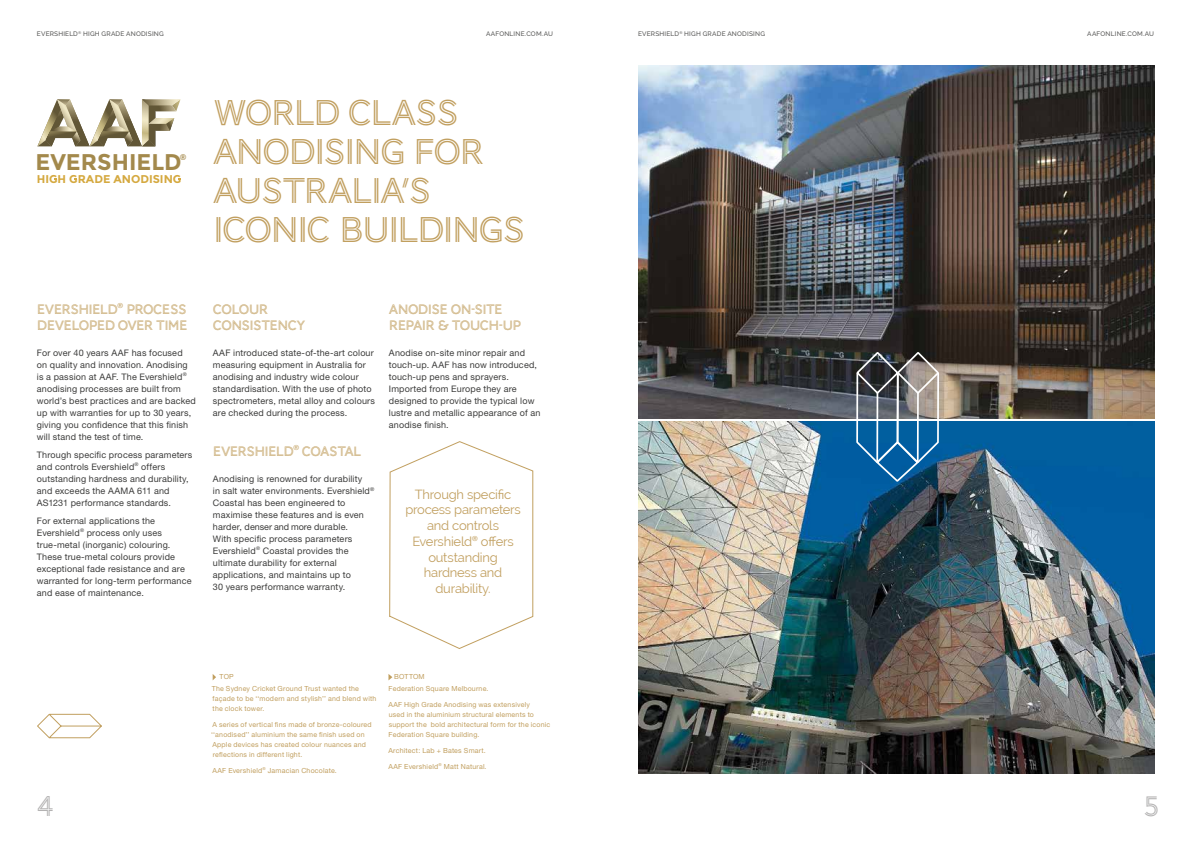
<style>
.page{position:relative;width:1191px;height:842px;background:#fff}
.page>*{position:absolute;margin:0;border:0;box-sizing:border-box;transform-origin:0 0}
.t1{font:37px/39px "AW Conqueror Inline";letter-spacing:-.065em;color:#c19f5f}
.t2{font:29px "AW Conqueror Inline";color:#b3b2b2}
.t3{font:700 22.7px "Montserrat";color:#a3894c}
.t4{font:14px/16px "AW Conqueror Inline";letter-spacing:-.055em;color:#c19f5f}
.t5{font:13px/15.8px "Raleway";letter-spacing:-.02em;color:#c19f5f;text-align:center}
.t6{font:700 11.3px "Montserrat";color:#d5a940}
.t7{font:9px/12px "Helvetica Neue";letter-spacing:.02em;color:#3c3c3b}
.t8{font:700 8.1px "Helvetica";color:#a58a4d}
.t9{font:7px/10px "Helvetica Neue";letter-spacing:.03em;color:#c19f5f}
.t10{font:500 6.5px "Raleway";letter-spacing:.03em;color:#575756}
</style>
<div class="page">
<svg style="left:37px;top:713px;width:65px;height:26px"></svg>
<svg style="left:389px;top:441px;width:145px;height:208px"></svg>
<svg style="left:37px;top:99px;width:144px;height:47px"></svg>
<img style="left:638px;top:65px;width:516px;height:353px">
<img style="left:638px;top:421px;width:516px;height:353px">
<svg style="left:855px;top:351px;width:85px;height:132px;background:#4a6f8a"></svg>
<hr style="left:876px;top:393px;width:2px;height:69px;background:#fff">
<svg style="left:213px;top:674px;width:3px;height:6px"></svg>
<svg style="left:388px;top:674px;width:4px;height:6px"></svg>
<p class="t10" style="left:37px;top:30px;width:128px">EVERSHIELD<sup>®</sup> HIGH GRADE ANODISING</p>
<p class="t10" style="left:486px;top:30px;width:68px">AAFONLINE.COM.AU</p>
<p class="t10" style="left:638px;top:30px;width:128px">EVERSHIELD<sup>®</sup> HIGH GRADE ANODISING</p>
<p class="t10" style="left:1087px;top:30px;width:68px">AAFONLINE.COM.AU</p>
<h3 class="t3" style="left:36px;top:149px;width:148px">EVERSHIELD</h3>
<p class="t8" style="left:180px;top:150px;width:7px">®</p>
<p class="t6" style="left:37px;top:172px;width:146px">HIGH GRADE ANODISING</p>
<h1 class="t1" style="left:213px;top:95px;width:315px">WORLD CLASS<br>ANODISING FOR<br>AUSTRALIA’S<br>ICONIC BUILDINGS</h1>
<h3 class="t4" style="left:37px;top:302px;width:152px">EVERSHIELD<sup>®</sup> PROCESS<br>DEVELOPED OVER TIME</h3>
<p class="t7" style="left:37px;top:347px;width:160px">For over 40 years AAF has focused<br>on quality and innovation. Anodising is a passion at AAF. The Evershield<sup>® </sup>anodising processes are built from world’s best practices and are backed up with warranties for up to 30 years, giving you confidence that this finish will stand the test of time.</p>
<p class="t7" style="left:37px;top:449px;width:157px">Through specific process parameters and controls Evershield<sup>®</sup> offers outstanding hardness and durability, and exceeds the AAMA 611 and AS1231 performance standards.</p>
<p class="t7" style="left:37px;top:515px;width:156px">For external applications the Evershield<sup>®</sup> process only uses true-metal (inorganic) colouring.<br>These true-metal colours provide exceptional fade resistance and are warranted for long-term performance and ease of maintenance.</p>
<h3 class="t4" style="left:213px;top:302px;width:94px">COLOUR<br>CONSISTENCY</h3>
<p class="t7" style="left:213px;top:347px;width:164px">AAF introduced state-of-the-art colour measuring equipment in Australia for anodising and industry wide colour standardisation. With the use of photo spectrometers, metal alloy and colours are checked during the process.</p>
<h3 class="t4" style="left:213px;top:444px;width:150px">EVERSHIELD<sup>®</sup> COASTAL</h3>
<p class="t7" style="left:213px;top:473px;width:163px">Anodising is renowned for durability<br>in salt water environments. Evershield<sup>® </sup>Coastal has been engineered to maximise these features and is even harder, denser and more durable.<br>With specific process parameters Evershield<sup>®</sup> Coastal provides the ultimate durability for external applications, and maintains up to<br>30 years performance warranty.</p>
<h3 class="t4" style="left:389px;top:302px;width:134px">ANODISE ON-SITE<br>REPAIR &amp; TOUCH-UP</h3>
<p class="t7" style="left:389px;top:347px;width:153px">Anodise on-site minor repair and touch-up. AAF has now introduced, touch-up pens and sprayers.<br>Imported from Europe they are designed to provide the typical low lustre and metallic appearance of an anodise finish.</p>
<h3 class="t5" style="left:405px;top:486px;width:117px">Through specific process parameters and controls<br>Evershield<sup>®</sup> offers outstanding hardness and durability.</h3>
<p class="t9" style="left:220px;top:672px;width:16px">TOP</p>
<p class="t9" style="left:388px;top:671px;width:101px;line-height:11.6px;text-indent:6px">BOTTOM<br>Federation Square Melbourne.</p>
<p class="t9" style="left:388px;top:699px;width:163px">AAF High Grade Anodising was extensively<br>used in the aluminium structural elements to support the bold architectural form for the iconic Federation Square building.</p>
<p class="t9" style="left:388px;top:745px;width:99px">Architect: Lab + Bates Smart.</p>
<p class="t9" style="left:388px;top:761px;width:100px">AAF Evershield<sup>®</sup> Matt Natural.</p>
<p class="t9" style="left:212px;top:683px;width:166px">The Sydney Cricket Ground Trust wanted the façade to be ‘‘modern and stylish’’ and blend with the clock tower.</p>
<p class="t9" style="left:211px;top:719px;width:162px">A series of vertical fins made of bronze-coloured ‘‘anodised’’ aluminium the same finish used on Apple devices has created colour nuances and reflections in different light.</p>
<p class="t9" style="left:212px;top:765px;width:126px">AAF Evershield<sup>®</sup> Jamacian Chocolate.</p>
<h2 class="t2" style="left:37px;top:793px;width:18px">4</h2>
<h2 class="t2" style="left:1143px;top:793px;width:17px">5</h2>
</div>
